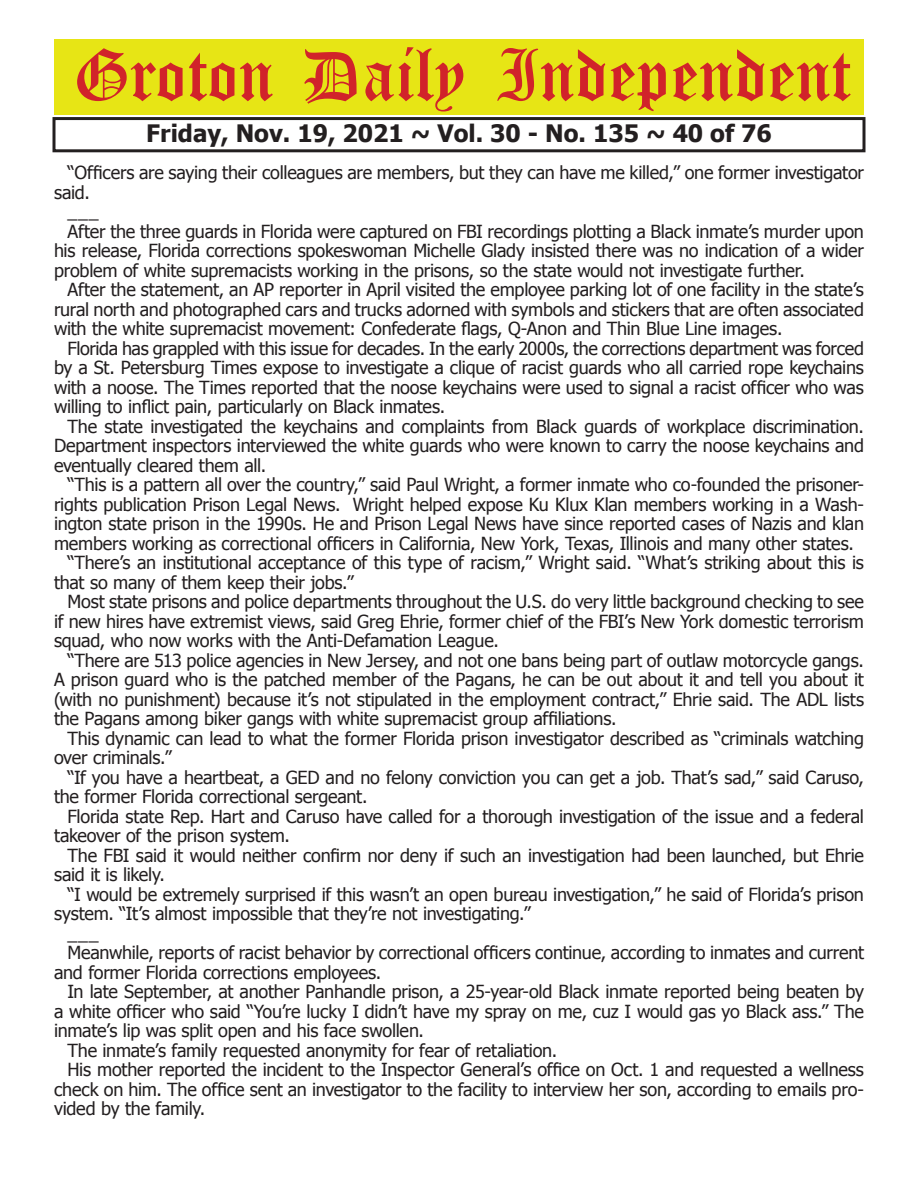
<style>
.page{position:relative;width:918px;height:1188px;background:#fff}
.page>*{position:absolute;margin:0;border:0;box-sizing:border-box;transform-origin:0 0}
.t1{font:54px "Old English Five";color:#d1232a}
.t2{font:700 24px "Tahoma";color:#231f20}
.t3{font:18px "Tahoma";letter-spacing:-.015em;color:#231f20}
</style>
<div class="page">
<div style="left:52px;top:117px;width:814px;height:35px;border:3px solid #231f20"></div>
<div style="left:54px;top:40px;width:810px;height:75px;background:#e7e515"></div>
<h1 class="t1" style="left:73px;top:50px;width:779px">Groton Daily Independent</h1>
<h2 class="t2" style="left:146px;top:116px;width:627px">Friday, Nov. 19, 2021 ~ Vol. 30 - No. 135 ~ 40 of 76</h2>
<p class="t3" style="left:68px;top:161px;width:798px">“Officers are saying their colleagues are members, but they can have me killed,” one former investigator</p>
<p class="t3" style="left:54px;top:180px;width:37px">said.</p>
<p class="t3" style="left:68px;top:200px;width:33px">___</p>
<p class="t3" style="left:68px;top:219px;width:798px">After the three guards in Florida were captured on FBI recordings plotting a Black inmate’s murder upon</p>
<p class="t3" style="left:54px;top:239px;width:812px">his release, Florida corrections spokeswoman Michelle Glady insisted there was no indication of a wider</p>
<p class="t3" style="left:54px;top:258px;width:753px">problem of white supremacists working in the prisons, so the state would not investigate further.</p>
<p class="t3" style="left:68px;top:278px;width:798px">After the statement, an AP reporter in April visited the employee parking lot of one facility in the state’s</p>
<p class="t3" style="left:54px;top:297px;width:811px">rural north and photographed cars and trucks adorned with symbols and stickers that are often associated</p>
<p class="t3" style="left:54px;top:317px;width:730px">with the white supremacist movement: Confederate flags, Q-Anon and Thin Blue Line images.</p>
<p class="t3" style="left:68px;top:336px;width:798px">Florida has grappled with this issue for decades. In the early 2000s, the corrections department was forced</p>
<p class="t3" style="left:54px;top:356px;width:811px">by a St. Petersburg Times expose to investigate a clique of racist guards who all carried rope keychains</p>
<p class="t3" style="left:54px;top:375px;width:811px">with a noose. The Times reported that the noose keychains were used to signal a racist officer who was</p>
<p class="t3" style="left:54px;top:395px;width:393px">willing to inflict pain, particularly on Black inmates.</p>
<p class="t3" style="left:68px;top:414px;width:798px">The state investigated the keychains and complaints from Black guards of workplace discrimination.</p>
<p class="t3" style="left:54px;top:434px;width:811px">Department inspectors interviewed the white guards who were known to carry the noose keychains and</p>
<p class="t3" style="left:54px;top:453px;width:214px">eventually cleared them all.</p>
<p class="t3" style="left:68px;top:473px;width:798px">“This is a pattern all over the country,” said Paul Wright, a former inmate who co-founded the prisoner-</p>
<p class="t3" style="left:54px;top:492px;width:812px">rights publication Prison Legal News. Wright helped expose Ku Klux Klan members working in a Wash-</p>
<p class="t3" style="left:54px;top:512px;width:812px">ington state prison in the 1990s. He and Prison Legal News have since reported cases of Nazis and klan</p>
<p class="t3" style="left:54px;top:531px;width:801px">members working as correctional officers in California, New York, Texas, Illinois and many other states.</p>
<p class="t3" style="left:68px;top:551px;width:798px">“There’s an institutional acceptance of this type of racism,” Wright said. “What’s striking about this is</p>
<p class="t3" style="left:54px;top:570px;width:301px">that so many of them keep their jobs.”</p>
<p class="t3" style="left:68px;top:590px;width:798px">Most state prisons and police departments throughout the U.S. do very little background checking to see</p>
<p class="t3" style="left:54px;top:609px;width:811px">if new hires have extremist views, said Greg Ehrie, former chief of the FBI’s New York domestic terrorism</p>
<p class="t3" style="left:54px;top:629px;width:446px">squad, who now works with the Anti-Defamation League.</p>
<p class="t3" style="left:68px;top:648px;width:798px">“There are 513 police agencies in New Jersey, and not one bans being part of outlaw motorcycle gangs.</p>
<p class="t3" style="left:54px;top:668px;width:811px">A prison guard who is the patched member of the Pagans, he can be out about it and tell you about it</p>
<p class="t3" style="left:54px;top:687px;width:812px">(with no punishment) because it’s not stipulated in the employment contract,” Ehrie said. The ADL lists</p>
<p class="t3" style="left:54px;top:707px;width:564px">the Pagans among biker gangs with white supremacist group affiliations.</p>
<p class="t3" style="left:68px;top:726px;width:798px">This dynamic can lead to what the former Florida prison investigator described as “criminals watching</p>
<p class="t3" style="left:54px;top:746px;width:119px">over criminals.”</p>
<p class="t3" style="left:68px;top:765px;width:798px">“If you have a heartbeat, a GED and no felony conviction you can get a job. That’s sad,” said Caruso,</p>
<p class="t3" style="left:54px;top:784px;width:315px">the former Florida correctional sergeant.</p>
<p class="t3" style="left:68px;top:804px;width:798px">Florida state Rep. Hart and Caruso have called for a thorough investigation of the issue and a federal</p>
<p class="t3" style="left:54px;top:823px;width:237px">takeover of the prison system.</p>
<p class="t3" style="left:68px;top:843px;width:798px">The FBI said it would neither confirm nor deny if such an investigation had been launched, but Ehrie</p>
<p class="t3" style="left:54px;top:862px;width:112px">said it is likely.</p>
<p class="t3" style="left:68px;top:882px;width:798px">“I would be extremely surprised if this wasn’t an open bureau investigation,” he said of Florida’s prison</p>
<p class="t3" style="left:54px;top:901px;width:478px">system. “It’s almost impossible that they’re not investigating.”</p>
<p class="t3" style="left:68px;top:921px;width:33px">___</p>
<p class="t3" style="left:68px;top:940px;width:798px">Meanwhile, reports of racist behavior by correctional officers continue, according to inmates and current</p>
<p class="t3" style="left:54px;top:960px;width:329px">and former Florida corrections employees.</p>
<p class="t3" style="left:68px;top:979px;width:798px">In late September, at another Panhandle prison, a 25-year-old Black inmate reported being beaten by</p>
<p class="t3" style="left:54px;top:999px;width:811px">a white officer who said “You’re lucky I didn’t have my spray on me, cuz I would gas yo Black ass.” The</p>
<p class="t3" style="left:54px;top:1018px;width:371px">inmate’s lip was split open and his face swollen.</p>
<p class="t3" style="left:68px;top:1038px;width:491px">The inmate’s family requested anonymity for fear of retaliation.</p>
<p class="t3" style="left:68px;top:1057px;width:798px">His mother reported the incident to the Inspector General’s office on Oct. 1 and requested a wellness</p>
<p class="t3" style="left:54px;top:1077px;width:812px">check on him. The office sent an investigator to the facility to interview her son, according to emails pro-</p>
<p class="t3" style="left:54px;top:1096px;width:153px">vided by the family.</p>
</div>
